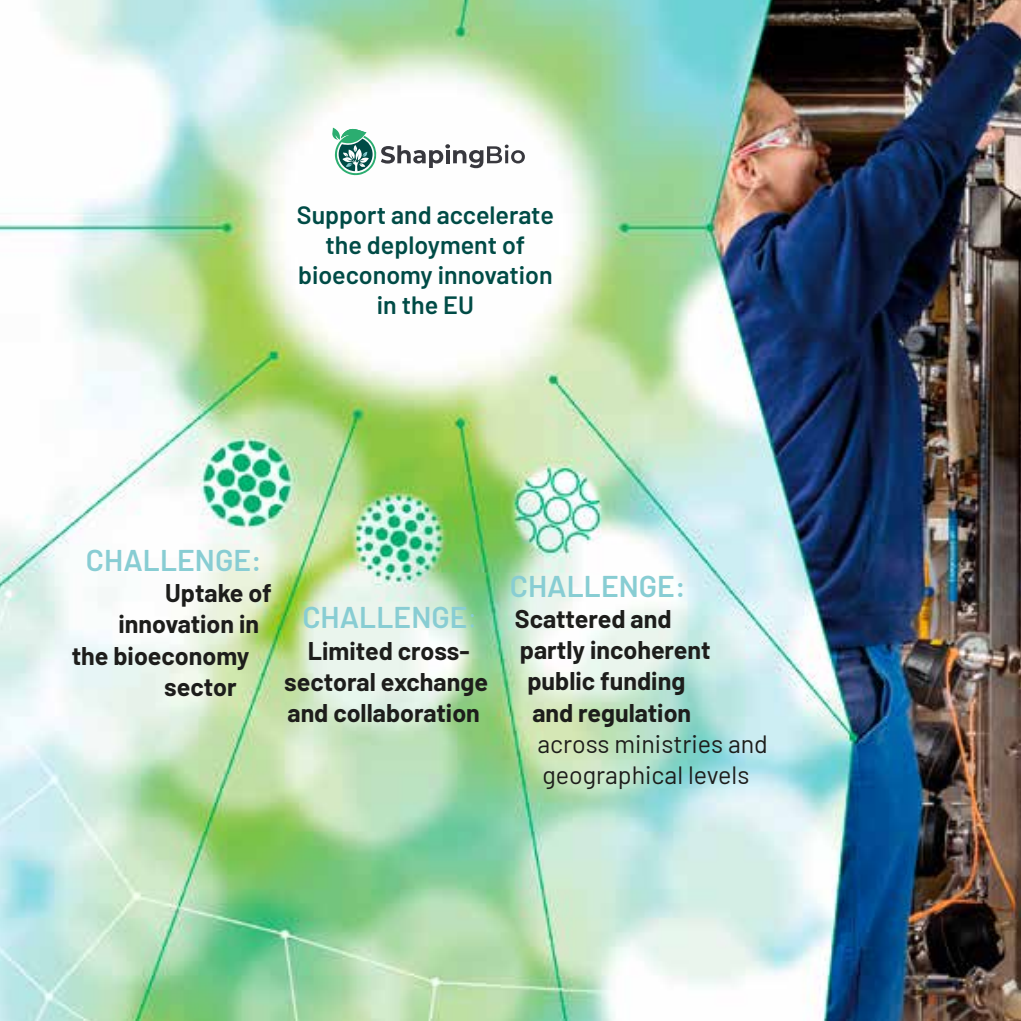
<style>
.page{position:relative;width:1021px;height:1021px;background:#fff}
.page>*{position:absolute;margin:0;border:0;box-sizing:border-box;transform-origin:0 0}
.t1{font:600 30px "Barlow";color:#88cdd3}
.t2{font:700 25px/31.2px "Barlow";color:#1d1d1b;text-align:center}
.t3{font:600 25px/30px "Barlow";color:#004b46;text-align:center}
.t4{font:25px/31.2px "Barlow";color:#1d1d1b}
.s1{font-weight:300}
</style>
<div class="page">
<img style="left:0;top:0;width:1020px;height:1020px">
<svg style="left:332px;top:128px;width:193px;height:47px"></svg>
<p class="t3" style="left:297px;top:197px;width:258px">Support and accelerate the deployment of bioeconomy innovation in the EU</p>
<p class="t1" style="left:86px;top:538px;width:177px">CHALLENGE:</p>
<p class="t2" style="left:165px;top:575px;width:108px">Uptake of</p>
<p class="t2" style="left:119px;top:607px;width:142px">innovation in</p>
<p class="t2" style="left:72px;top:638px;width:179px">the bioeconomy</p>
<p class="t2" style="left:164px;top:669px;width:74px">sector</p>
<p class="t1" style="left:302px;top:595px;width:177px">CHALLENGE<span class="s1">:</span></p>
<p class="t2" style="left:284px;top:633px;width:205px">Limited cross&shy;sectoral exchange and collaboration</p>
<p class="t1" style="left:510px;top:564px;width:177px">CHALLENGE:</p>
<p class="t2" style="left:515px;top:601px;width:158px">Scattered and</p>
<p class="t2" style="left:520px;top:632px;width:192px">partly incoherent</p>
<p class="t2" style="left:527px;top:664px;width:159px">public funding</p>
<p class="t2" style="left:532px;top:695px;width:160px">and regulation</p>
<p class="t4" style="left:537px;top:726px;width:232px">across ministries and geographical levels</p>
</div>
